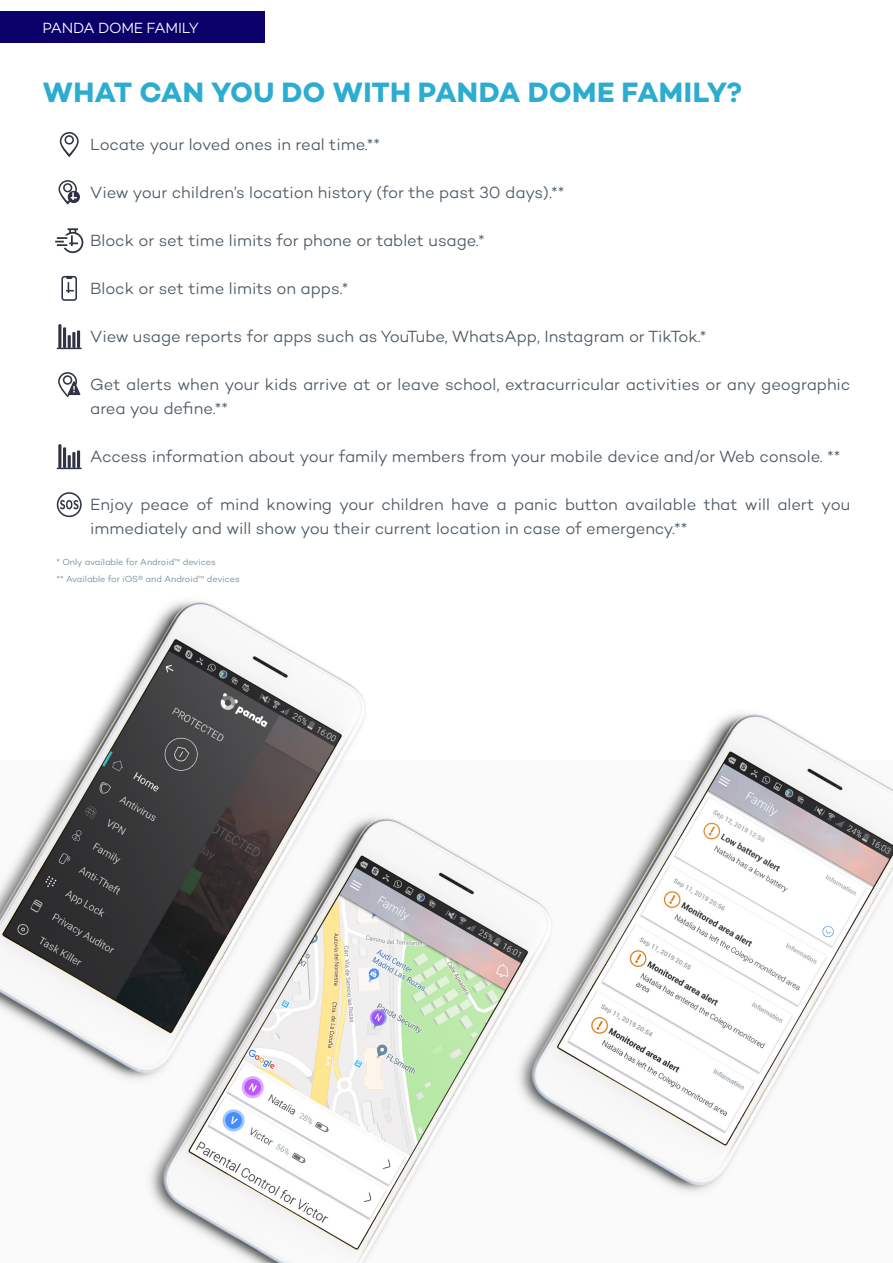
<style>
.page{position:relative;width:893px;height:1263px;background:#fff}
.page>*{position:absolute;margin:0;border:0;box-sizing:border-box;transform-origin:0 0}
.laterales{font:700 28.5px "Campton";letter-spacing:.005em;color:#2cacd1}
.t1{font:300 16.5px/24px "Campton";letter-spacing:-.005em;color:#4b5964}
.laterales-2{font:300 15px "Campton";letter-spacing:-.02em;color:#fff}
.t2{font:300 9px "Campton";letter-spacing:-.005em;color:#728796}
</style>
<div class="page">
<div style="left:0;top:11px;width:264px;height:32px;background:#0b006a"></div>
<svg style="left:60px;top:132px;width:19px;height:25px"></svg>
<svg style="left:57px;top:492px;width:25px;height:25px"></svg>
<svg style="left:57px;top:444px;width:25px;height:25px"></svg>
<svg style="left:58px;top:180px;width:22px;height:25px"></svg>
<svg style="left:55px;top:228px;width:28px;height:25px"></svg>
<svg style="left:61px;top:276px;width:16px;height:25px"></svg>
<svg style="left:57px;top:324px;width:25px;height:25px"></svg>
<svg style="left:58px;top:372px;width:22px;height:25px"></svg>
<img style="left:0;top:600px;width:893px;height:663px">
<p class="laterales-2" style="left:43px;top:19px;width:158px">PANDA DOME FAMILY</p>
<p class="laterales" style="left:43px;top:74px;width:701px">WHAT CAN YOU DO WITH PANDA DOME FAMILY?</p>
<p class="t1" style="left:90px;top:132px;width:292px">Locate your loved ones in real time.**</p>
<p class="t1" style="left:90px;top:180px;width:476px">View your children’s location history (for the past 30 days).**</p>
<p class="t1" style="left:90px;top:228px;width:396px">Block or set time limits for phone or tablet usage.*</p>
<p class="t1" style="left:90px;top:276px;width:260px">Block or set time limits on apps.*</p>
<p class="t1" style="left:90px;top:324px;width:618px">View usage reports for apps such as YouTube, WhatsApp, Instagram or TikTok.*</p>
<p class="t1" style="left:90px;top:372px;width:762px">Get alerts when your kids arrive at or leave school, extracurricular activities or any geographic area you define.**</p>
<p class="t1" style="left:90px;top:444px;width:752px">Access information about your family members from your mobile device and/or Web console. **</p>
<p class="t1" style="left:90px;top:492px;width:762px">Enjoy peace of mind knowing your children have a panic button available that will alert you immediately and will show you their current location in case of emergency.**</p>
<p class="t2" style="left:56px;top:557px;width:161px">* Only available for Android™ devices</p>
<p class="t2" style="left:56px;top:573px;width:185px">** Available for iOS® and Android™ devices</p>
</div>
